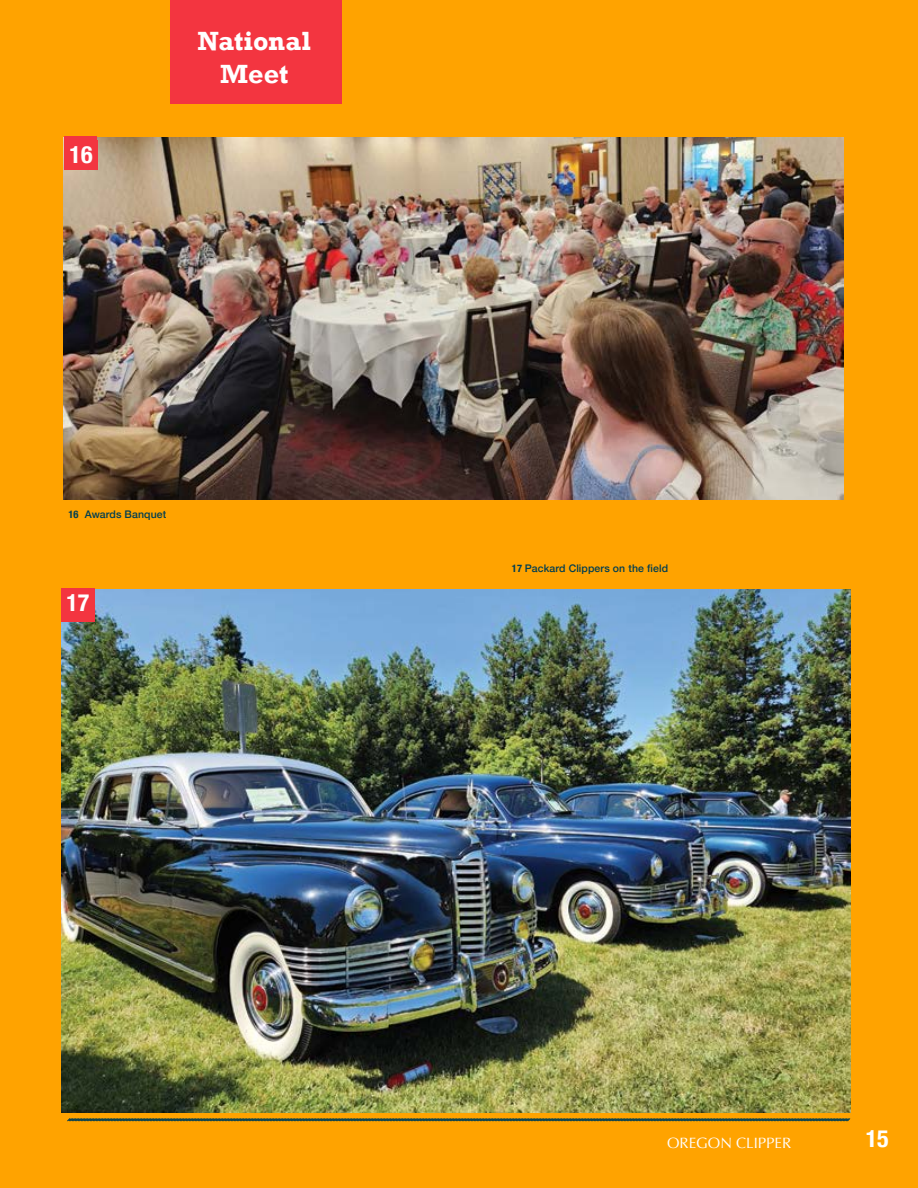
<style>
.page{position:relative;width:918px;height:1188px;background:#ffa300}
.page>*{position:absolute;margin:0;border:0;box-sizing:border-box;transform-origin:0 0}
.t1{font:700 27px/33px "Rockwell";color:#fff;text-align:center}
.t2{font:700 condensed 24px "Helvetica Neue";color:#fff}
.t3{font:15px "Optima";color:#fff}
.t4{font:500 10.5px "Helvetica Neue";letter-spacing:.01em;color:#003e51}
.s1{font-weight:700;font-stretch:condensed}
</style>
<div class="page">
<svg style="left:67px;top:1118px;width:784px;height:4px;background:#636431"></svg>
<img style="left:64px;top:137px;width:780px;height:363px">
<div style="left:170px;top:0;width:171px;height:104px;background:#f33540"></div>
<img style="left:61px;top:590px;width:790px;height:522px">
<div style="left:61px;top:588px;width:34px;height:33px;background:#f33540"></div>
<div style="left:64px;top:136px;width:33px;height:34px;background:#f33540"></div>
<div style="left:64px;top:140px;width:34px;height:30px;background:#f33540"></div>
<h2 class="t2" style="left:70px;top:140px;width:25px">16</h2>
<h1 class="t1" style="left:198px;top:24px;width:115px">National<br>Meet</h1>
<p class="t4" style="left:68px;top:505px;width:99px"><span class="s1">16</span> Awards Banquet</p>
<h2 class="t2" style="left:66px;top:588px;width:25px">17</h2>
<p class="t4" style="left:512px;top:559px;width:158px"><span class="s1">17</span> Packard Clippers on the field</p>
<h3 class="t3" style="left:667px;top:1134px;width:126px">OREGON CLIPPER</h3>
<h2 class="t2" style="left:866px;top:1124px;width:25px">15</h2>
</div>
